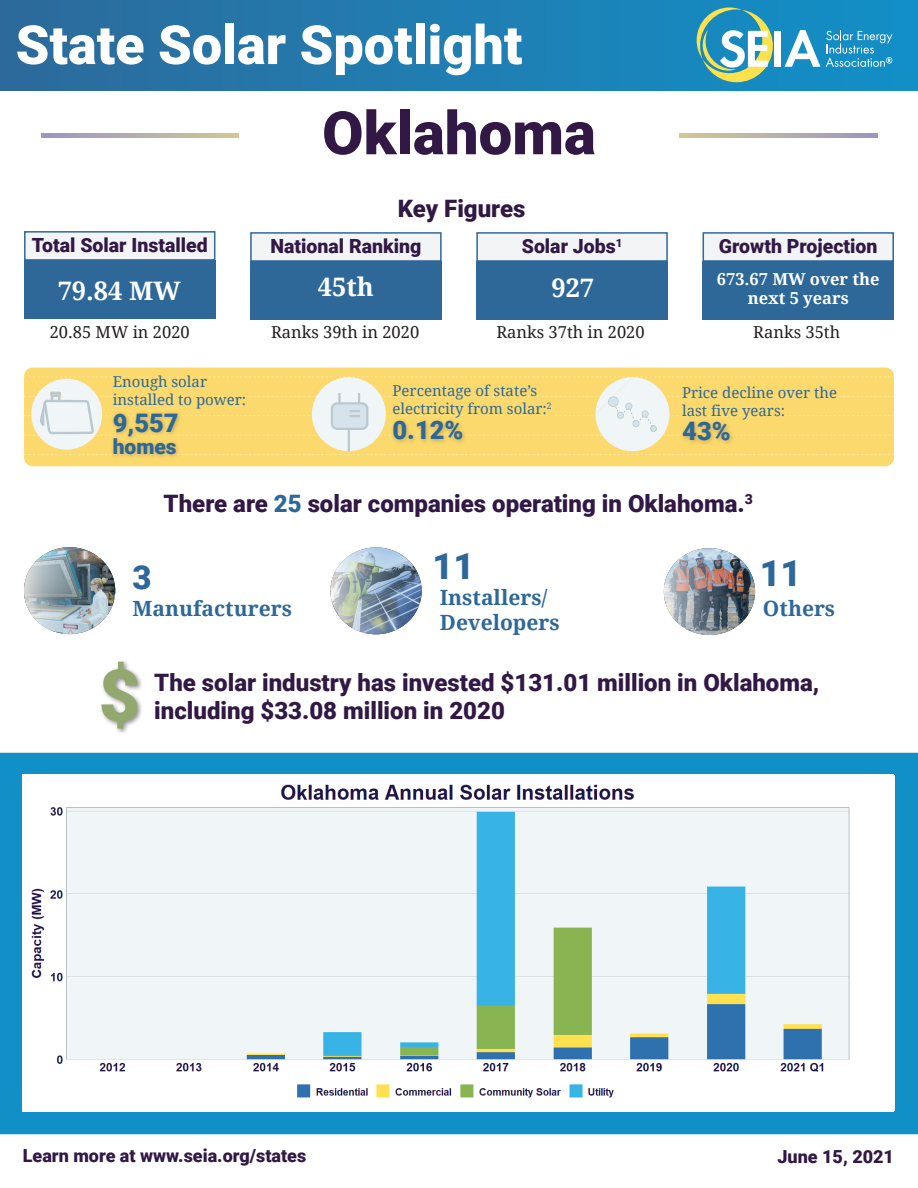
<style>
.page{position:relative;width:918px;height:1188px;background:#fff}
.page>*{position:absolute;margin:0;border:0;box-sizing:border-box;transform-origin:0 0}
.t1{font:900 72px "Roboto";color:#93a86f}
.t2{font:900 60px "Roboto";color:#311845}
.t3{font:900 54px "Roboto";color:#fff}
.t4{font:900 36px "Roboto";color:#2d6899}
.t5{font:900 33px "Roboto";color:#2d6899}
.t6{font:700 25.5px "Droid Serif";color:#fff}
.t7{font:900 25.5px "Roboto";color:#2d6899}
.t8{font:900 24px/28.8px "Roboto";color:#311845}
.t9{font:700 21px/25.2px "Droid Serif";color:#2d6899}
.t10{font:900 21px "Roboto";color:#2d6899}
.t11{font:900 19.5px "Roboto";color:#311845}
.t12{font:900 18px "Roboto";color:#311845}
.t13{font:16.5px "Droid Serif";color:#231f20}
.t14{font:700 16.5px/19.8px "Droid Serif";color:#fff;text-align:center}
.t15{font:15px/18px "Droid Serif";color:#2d6899}
.s1{color:#2d6899}
</style>
<div class="page">
<img style="left:664px;top:548px;width:91px;height:87px">
<img style="left:333px;top:547px;width:89px;height:87px">
<img style="left:24px;top:547px;width:91px;height:87px">
<div style="left:0;top:753px;width:918px;height:381px;background:#1190c7"></div>
<div style="left:0;top:0;width:918px;height:91px;background:linear-gradient(to right,#2d6a9b,#1191c8)"></div>
<svg style="left:41px;top:134px;width:198px;height:4px"></svg>
<svg style="left:679px;top:134px;width:198px;height:4px"></svg>
<div style="left:24px;top:260px;width:191px;height:58px;background:#2d6899"></div>
<div style="left:24px;top:231px;width:191px;height:30px;background:#f3f4f6;border:2px solid #2d6899"></div>
<div style="left:250px;top:261px;width:192px;height:59px;background:#2d6899"></div>
<div style="left:250px;top:232px;width:192px;height:30px;background:#f3f4f6;border:2px solid #2d6899"></div>
<div style="left:476px;top:261px;width:192px;height:59px;background:#2d6899"></div>
<div style="left:476px;top:232px;width:192px;height:30px;background:#f3f4f6;border:2px solid #2d6899"></div>
<div style="left:703px;top:261px;width:191px;height:59px;background:#2d6899"></div>
<div style="left:703px;top:232px;width:191px;height:30px;background:#f3f4f6;border:2px solid #2d6899"></div>
<div style="left:24px;top:368px;width:870px;height:98px;background:#fcd96c;border-radius:9px"></div>
<svg style="left:24px;top:376px;width:870px;height:79px"></svg>
<div style="left:99px;top:659px;width:45px;height:77px;background:#231f20;opacity:.5"></div>
<svg style="left:697px;top:7px;width:76px;height:75px;background:#72b1ae"></svg>
<div style="left:774px;top:31px;width:7px;height:36px;background:#fff"></div>
<svg style="left:785px;top:30px;width:35px;height:37px"></svg>
<svg style="left:826px;top:30px;width:66px;height:37px;background:#3ea1ce"></svg>
<img style="left:24px;top:547px;width:91px;height:87px;border-radius:50%">
<img style="left:330px;top:547px;width:92px;height:87px;border-radius:50%">
<img style="left:664px;top:548px;width:91px;height:87px;border-radius:50%">
<img style="left:23px;top:775px;width:871px;height:335px">
<div style="left:390px;top:418px;width:78px;height:27px;background:#231f20;opacity:.25"></div>
<div style="left:680px;top:419px;width:55px;height:27px;background:#231f20;opacity:.25"></div>
<div style="left:111px;top:410px;width:73px;height:32px;background:#231f20;opacity:.25"></div>
<div style="left:110px;top:435px;width:72px;height:25px;background:#231f20;opacity:.25"></div>
<h3 class="t3" style="left:16px;top:7px;width:508px">State Solar Spotlight</h3>
<h2 class="t2" style="left:322px;top:91px;width:275px">Oklahoma</h2>
<p class="t8" style="left:398px;top:193px;width:129px">Key Figures</p>
<p class="t11" style="left:32px;top:232px;width:177px">Total Solar Installed</p>
<p class="t11" style="left:270px;top:233px;width:152px">National Ranking</p>
<p class="t11" style="left:522px;top:233px;width:102px">Solar Jobs<sup>1</sup></p>
<p class="t11" style="left:719px;top:233px;width:160px">Growth Projection</p>
<p class="t6" style="left:58px;top:276px;width:124px">79.84 MW</p>
<p class="t6" style="left:318px;top:272px;width:57px">45th</p>
<p class="t6" style="left:551px;top:273px;width:44px">927</p>
<p class="t14" style="left:717px;top:269px;width:164px">673.67 MW over the next 5 years</p>
<p class="t13" style="left:50px;top:323px;width:142px">20.85 MW in 2020</p>
<p class="t13" style="left:271px;top:323px;width:150px">Ranks 39th in 2020</p>
<p class="t13" style="left:496px;top:323px;width:150px">Ranks 37th in 2020</p>
<p class="t13" style="left:753px;top:323px;width:88px">Ranks 35th</p>
<p class="t15" style="left:113px;top:373px;width:135px">Enough solar installed to power:</p>
<p class="t15" style="left:393px;top:382px;width:161px">Percentage of state’s electricity from solar:<sup>2</sup></p>
<p class="t15" style="left:682px;top:384px;width:157px">Price decline over the last five years:</p>
<p class="t7" style="left:113px;top:405px;width:67px">9,557</p>
<p class="t10" style="left:113px;top:432px;width:65px">homes</p>
<p class="t7" style="left:393px;top:412px;width:72px">0.12%</p>
<p class="t7" style="left:682px;top:413px;width:50px">43%</p>
<p class="t8" style="left:164px;top:488px;width:591px">There are <span class="s1">25</span> solar companies operating in Oklahoma.<sup>3</sup></p>
<h3 class="t5" style="left:132px;top:554px;width:21px">3</h3>
<h3 class="t4" style="left:433px;top:541px;width:43px">11</h3>
<h3 class="t4" style="left:760px;top:548px;width:43px">11</h3>
<p class="t9" style="left:132px;top:597px;width:161px">Manufacturers</p>
<p class="t9" style="left:440px;top:585px;width:121px">Installers/<br>Developers</p>
<p class="t9" style="left:763px;top:597px;width:74px">Others</p>
<h1 class="t1" style="left:99px;top:645px;width:43px">$</h1>
<p class="t8" style="left:154px;top:667px;width:667px">The solar industry has invested $131.01 million in Oklahoma, including $33.08 million in 2020</p>
<p class="t12" style="left:23px;top:1142px;width:285px">Learn more at www.seia.org/states</p>
<p class="t12" style="left:777px;top:1144px;width:118px">June 15, 2021</p>
</div>
